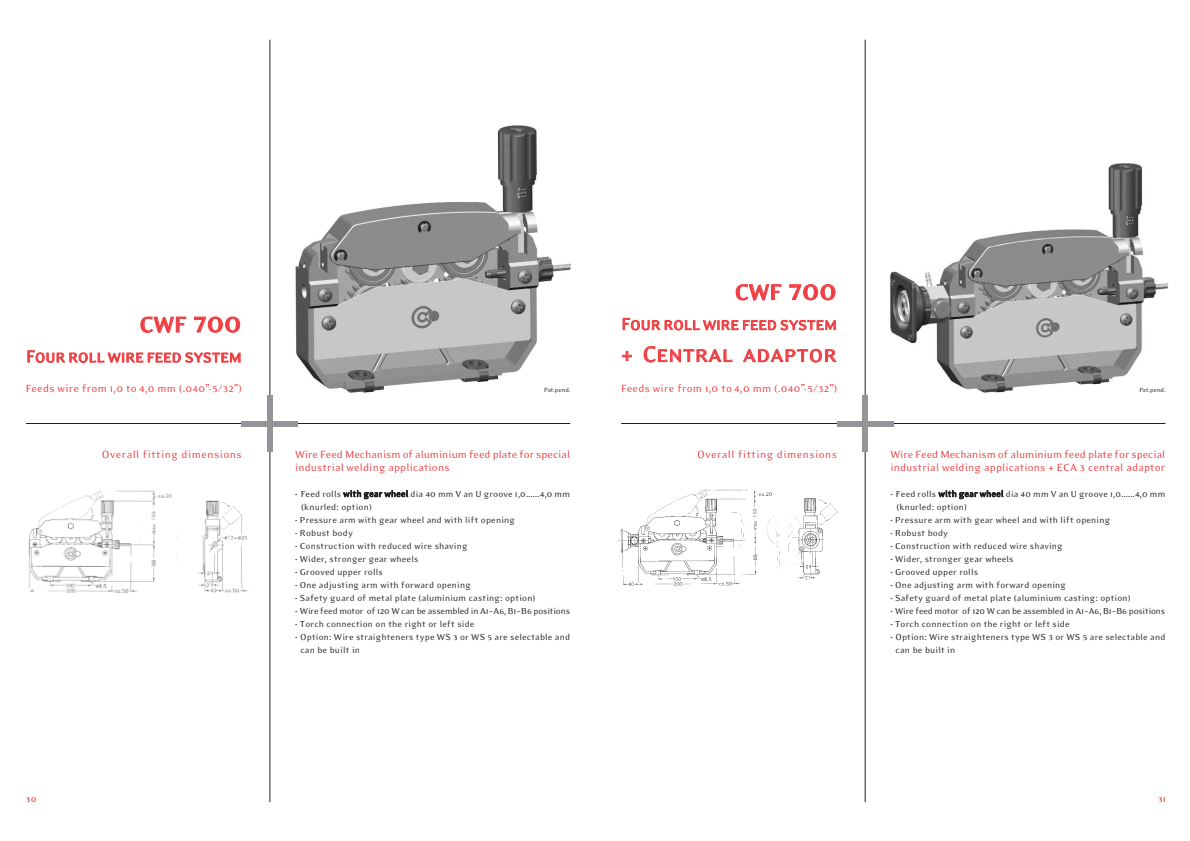
<style>
.page{position:relative;width:1190px;height:841px;background:#fff}
.page>*{position:absolute;margin:0;border:0;box-sizing:border-box;transform-origin:0 0}
.t1{font:25px "H Eidetic Modern Small Caps Normal";color:#ef3e42}
.t2{font:700 25px "H Eidetic Modern";letter-spacing:-.01em;color:#ef3e42}
.t3{font:19px "H Eidetic Modern Small Caps Normal";letter-spacing:-.01em;color:#ef3e42;scale:.96 1}
.t4{font:12px/13px "H Eidetic Modern";letter-spacing:.01em;color:#ef3e42}
.t5{font:12px "H Eidetic Modern";letter-spacing:.04em;color:#ef3e42}
.t6{font:10px/13px "H Eidetic Modern";letter-spacing:.015em;color:#231f20}
.t7{font:10px "H Eidetic Modern";letter-spacing:-.015em;color:#231f20}
.t8{font:700 10px "H Eidetic Modern";color:#ef3e42}
.t9{font:7px "H Eidetic Modern";color:#231f20}
.s1{font-size:31px}
</style>
<div class="page">
<img style="left:269px;top:124px;width:302px;height:270px">
<hr style="left:270px;top:40px;width:1px;height:762px;background:#231f20">
<hr style="left:26px;top:423px;width:544px;height:1px;background:#231f20">
<div style="left:267px;top:396px;width:6px;height:56px;background:#939598"></div>
<div style="left:242px;top:421px;width:56px;height:5px;background:#939598"></div>
<img style="left:28px;top:490px;width:221px;height:103px">
<div style="left:540px;top:387px;width:30px;height:17px;background:#fff"></div>
<img style="left:890px;top:163px;width:278px;height:230px">
<hr style="left:865px;top:40px;width:1px;height:762px;background:#231f20">
<hr style="left:621px;top:423px;width:544px;height:1px;background:#231f20">
<div style="left:862px;top:396px;width:6px;height:56px;background:#939598"></div>
<div style="left:837px;top:421px;width:57px;height:5px;background:#939598"></div>
<img style="left:618px;top:489px;width:220px;height:97px">
<div style="left:1135px;top:387px;width:31px;height:17px;background:#fff"></div>
<h1 class="t2" style="left:139px;top:315px;width:104px">CWF <span class="s1">700</span></h1>
<h2 class="t3" style="left:26px;top:345px;width:226px">Four roll wire feed system</h2>
<p class="t4" style="left:26px;top:383px;width:218px">Feeds wire from 1,0 to 4,0 mm (.040”-5/32”)</p>
<p class="t5" style="left:102px;top:450px;width:141px">Overall fitting dimensions</p>
<p class="t9" style="left:544px;top:388px;width:28px">Pat.pend.</p>
<p class="t4" style="left:295px;top:449px;width:276px">Wire Feed Mechanism of aluminium feed plate for special industrial welding applications</p>
<p class="t6" style="left:301px;top:488px;width:270px;text-indent:-6px">• Feed rolls with gear wheel dia 40 mm V an U groove 1,0......4,0 mm (knurled: option)</p>
<p class="t6" style="left:295px;top:514px;width:221px">• Pressure arm with gear wheel and with lift opening</p>
<p class="t6" style="left:295px;top:527px;width:59px">• Robust body</p>
<p class="t6" style="left:295px;top:540px;width:174px">• Construction with reduced wire shaving</p>
<p class="t6" style="left:295px;top:553px;width:125px">• Wider, stronger gear wheels</p>
<p class="t6" style="left:295px;top:566px;width:89px">• Grooved upper rolls</p>
<p class="t6" style="left:295px;top:579px;width:177px">• One adjusting arm with forward opening</p>
<p class="t6" style="left:295px;top:592px;width:242px">• Safety guard of metal plate (aluminium casting: option)</p>
<p class="t7" style="left:295px;top:607px;width:276px">• Wire feed motor of 120 W can be assembled in A1–A6, B1–B6 positions</p>
<p class="t6" style="left:295px;top:618px;width:181px">• Torch connection on the right or left side</p>
<p class="t6" style="left:300px;top:631px;width:271px;text-indent:-5px">• Option: Wire straighteners type WS 3 or WS 5 are selectable and can be built in</p>
<h1 class="t2" style="left:734px;top:283px;width:104px">CWF <span class="s1">700</span></h1>
<h2 class="t3" style="left:622px;top:312px;width:226px">Four roll wire feed system</h2>
<h1 class="t1" style="left:622px;top:338px;width:217px">+ Central adaptor</h1>
<p class="t4" style="left:621px;top:383px;width:218px">Feeds wire from 1,0 to 4,0 mm (.040”-5/32”)</p>
<p class="t5" style="left:697px;top:450px;width:141px">Overall fitting dimensions</p>
<p class="t9" style="left:1139px;top:388px;width:28px">Pat.pend.</p>
<p class="t4" style="left:890px;top:449px;width:276px">Wire Feed Mechanism of aluminium feed plate for special industrial welding applications + ECA 3 central adaptor</p>
<p class="t6" style="left:896px;top:488px;width:270px;text-indent:-6px">• Feed rolls with gear wheel dia 40 mm V an U groove 1,0......4,0 mm (knurled: option)</p>
<p class="t6" style="left:890px;top:514px;width:221px">• Pressure arm with gear wheel and with lift opening</p>
<p class="t6" style="left:890px;top:527px;width:59px">• Robust body</p>
<p class="t6" style="left:890px;top:540px;width:174px">• Construction with reduced wire shaving</p>
<p class="t6" style="left:890px;top:553px;width:125px">• Wider, stronger gear wheels</p>
<p class="t6" style="left:890px;top:566px;width:89px">• Grooved upper rolls</p>
<p class="t6" style="left:890px;top:579px;width:177px">• One adjusting arm with forward opening</p>
<p class="t6" style="left:890px;top:592px;width:242px">• Safety guard of metal plate (aluminium casting: option)</p>
<p class="t7" style="left:890px;top:607px;width:276px">• Wire feed motor of 120 W can be assembled in A1–A6, B1–B6 positions</p>
<p class="t6" style="left:890px;top:618px;width:181px">• Torch connection on the right or left side</p>
<p class="t6" style="left:896px;top:631px;width:271px;text-indent:-5px">• Option: Wire straighteners type WS 3 or WS 5 are selectable and can be built in</p>
<p class="t8" style="left:26px;top:795px;width:12px">30</p>
<p class="t8" style="left:1158px;top:795px;width:9px">31</p>
</div>
